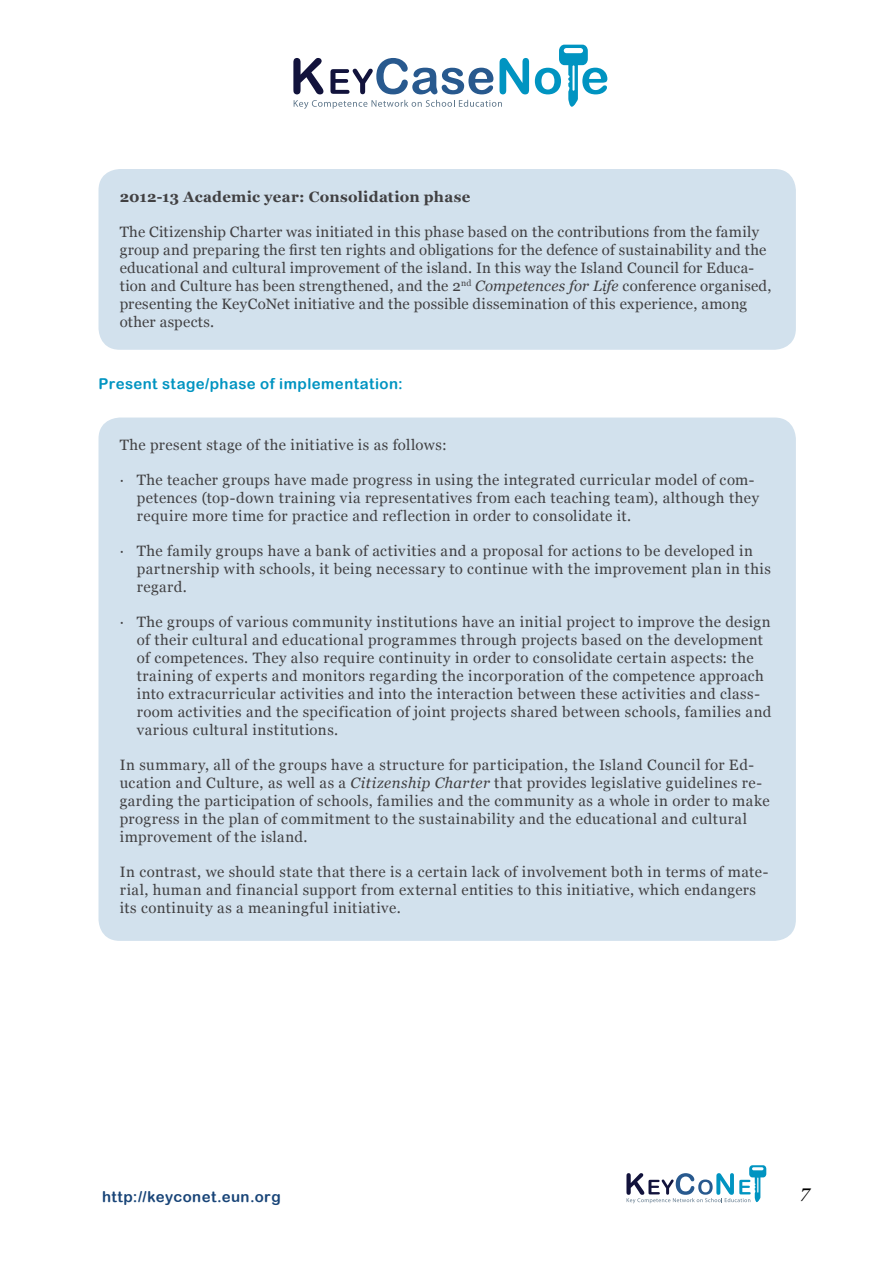
<style>
.page{position:relative;width:893px;height:1263px;background:#fff}
.page>*{position:absolute;margin:0;border:0;box-sizing:border-box;transform-origin:0 0}
.t1{font:italic 18px "Georgia";color:#000}
.t2{font:15px/18px "Georgia";letter-spacing:.025em;color:#414042}
.t3{font:700 15px "Georgia";letter-spacing:.015em;color:#414042}
.t4{font:15px "Arial Rounded MT Bold";letter-spacing:.03em;color:#0094c1}
.t5{font:15px "Arial Rounded MT Bold";letter-spacing:.03em;color:#194578}
.s1{font-style:italic}
</style>
<div class="page">
<svg style="left:626px;top:1165px;width:140px;height:38px"></svg>
<svg style="left:293px;top:58px;width:30px;height:36px"></svg>
<svg style="left:294px;top:100px;width:208px;height:9px"></svg>
<svg style="left:330px;top:58px;width:163px;height:36px"></svg>
<svg style="left:500px;top:58px;width:29px;height:36px"></svg>
<svg style="left:535px;top:45px;width:72px;height:62px"></svg>
<div style="left:98px;top:169px;width:698px;height:181px;background:#d2e1ed;border-radius:21px"></div>
<div style="left:98px;top:417px;width:698px;height:524px;background:#d2e1ed;border-radius:21px"></div>
<p class="t3" style="left:120px;top:187px;width:352px">2012-13 Academic year: Consolidation phase</p>
<p class="t2" style="left:120px;top:222px;width:653px">The Citizenship Charter was initiated in this phase based on the contributions from the family group and preparing the first ten rights and obligations for the defence of sustainability and the educational and cultural improvement of the island. In this way the Island Council for Educa&shy;tion and Culture has been strengthened, and the 2<sup>nd</sup> <span class="s1">Competences for Life</span> conference organised, presenting the KeyCoNet initiative and the possible dissemination of this experience, among other aspects.</p>
<p class="t4" style="left:99px;top:375px;width:306px">Present stage/phase of implementation:</p>
<p class="t2" style="left:120px;top:436px;width:329px">The present stage of the initiative is as follows:</p>
<p class="t2" style="left:137px;top:471px;width:624px;text-indent:-17px">∙ The teacher groups have made progress in using the integrated curricular model of com&shy;petences (top-down training via representatives from each teaching team), although they require more time for practice and reflection in order to consolidate it.</p>
<p class="t2" style="left:137px;top:542px;width:636px;text-indent:-17px">∙ The family groups have a bank of activities and a proposal for actions to be developed in partnership with schools, it being necessary to continue with the improvement plan in this regard.</p>
<p class="t2" style="left:137px;top:613px;width:636px;text-indent:-17px">∙ The groups of various community institutions have an initial project to improve the design of their cultural and educational programmes through projects based on the development of competences. They also require continuity in order to consolidate certain aspects: the training of experts and monitors regarding the incorporation of the competence approach into extracurricular activities and into the interaction between these activities and class&shy;room activities and the specification of joint projects shared between schools, families and various cultural institutions.</p>
<p class="t2" style="left:120px;top:756px;width:651px">In summary, all of the groups have a structure for participation, the Island Council for Ed&shy;ucation and Culture, as well as a <span class="s1">Citizenship Charter</span> that provides legislative guidelines re&shy;garding the participation of schools, families and the community as a whole in order to make progress in the plan of commitment to the sustainability and the educational and cultural improvement of the island.</p>
<p class="t2" style="left:120px;top:863px;width:650px">In contrast, we should state that there is a certain lack of involvement both in terms of mate&shy;rial, human and financial support from external entities to this initiative, which endangers its continuity as a meaningful initiative.</p>
<p class="t5" style="left:102px;top:1188px;width:180px">http://keyconet.eun.org</p>
<p class="t1" style="left:801px;top:1180px;width:10px">7</p>
</div>
